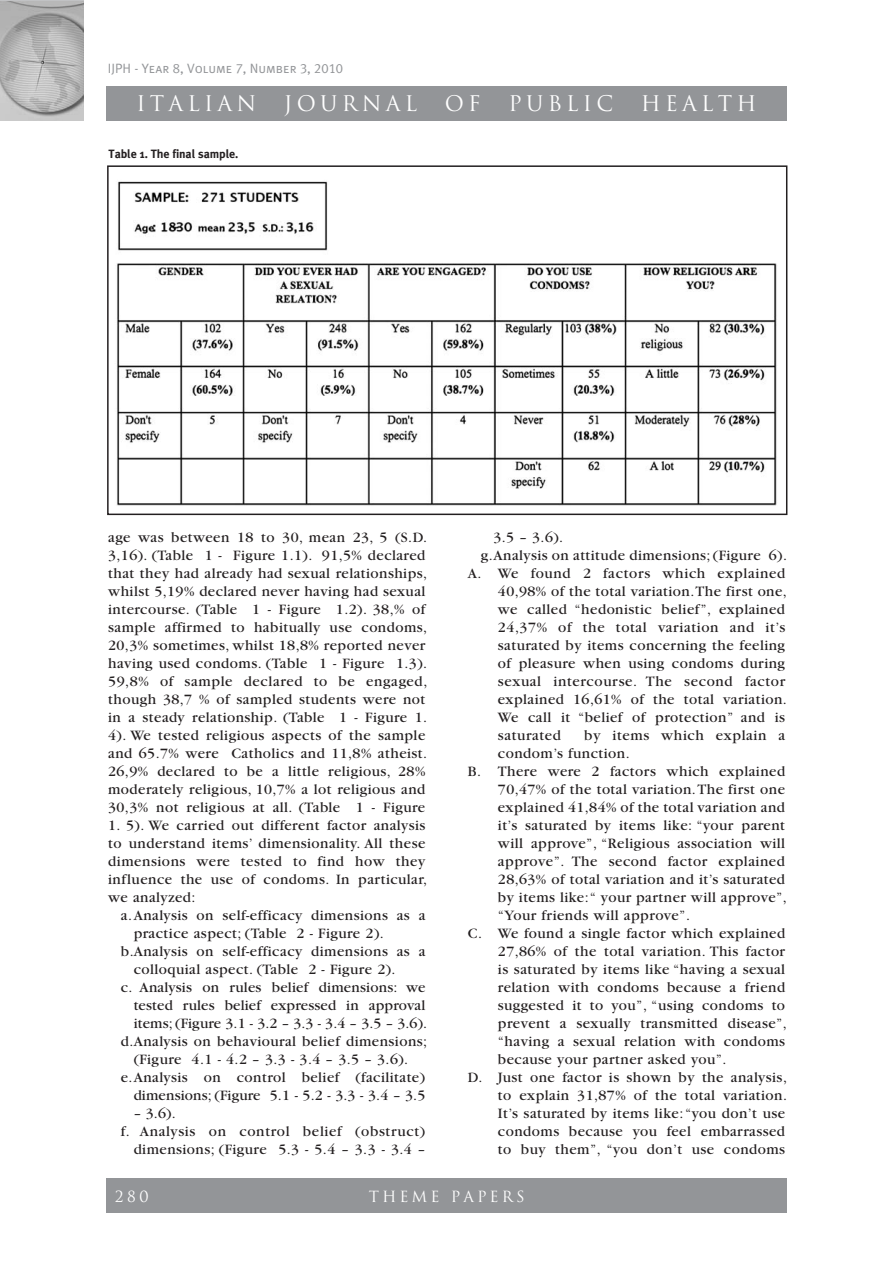
<style>
.page{position:relative;width:893px;height:1263px;background:#fff}
.page>*{position:absolute;margin:0;border:0;box-sizing:border-box;transform-origin:0 0}
.t1{font:21px "Trajan";letter-spacing:.2em;color:#fff}
.t2{font:15px/18px "Garamond";letter-spacing:.03em;color:#231f20}
.t3{font:15px "Garamond";letter-spacing:.01em;color:#231f20}
.t4{font:15px "Trajan";letter-spacing:.2em;color:#fff}
.t5{font:13.5px "Meta Plus Normal Caps";color:#939598}
.t6{font:700 12px "Meta Plus";letter-spacing:-.005em;color:#231f20}
</style>
<div class="page">
<div style="left:0;top:0;width:84px;height:5px;background:#c1c2c4"></div>
<img style="left:0;top:1px;width:84px;height:119px">
<div style="left:106px;top:1179px;width:681px;height:34px;background:#939598"></div>
<div style="left:106px;top:86px;width:681px;height:34px;background:#939598"></div>
<img style="left:116px;top:263px;width:661px;height:243px">
<div style="left:107px;top:165px;width:680px;height:350px;border:2px solid #231f20"></div>
<img style="left:118px;top:181px;width:210px;height:70px">
<p class="t5" style="left:108px;top:60px;width:237px">IJPH - Year 8, Volume 7, Number 3, 2010</p>
<h1 class="t1" style="left:136px;top:91px;width:121px">ITALIAN</h1>
<h1 class="t1" style="left:284px;top:91px;width:135px">JOURNAL</h1>
<h1 class="t1" style="left:445px;top:91px;width:37px">OF</h1>
<h1 class="t1" style="left:508px;top:91px;width:106px">PUBLIC</h1>
<h1 class="t1" style="left:641px;top:91px;width:117px">HEALTH</h1>
<p class="t6" style="left:109px;top:147px;width:131px">Table 1. The final sample.</p>
<p class="t2" style="left:108px;top:528px;width:321px">age was between 18 to 30, mean 23, 5 (S.D.<br>3,16). (Table 1 - Figure 1.1). 91,5% declared that they had already had sexual relationships, whilst 5,19% declared never having had sexual intercourse. (Table 1 - Figure 1.2). 38,% of sample affirmed to habitually use condoms, 20,3% sometimes, whilst 18,8% reported never having used condoms. (Table 1 - Figure 1.3).<br>59,8% of sample declared to be engaged, though 38,7 % of sampled students were not in a steady relationship. (Table 1 - Figure 1.<br>4). We tested religious aspects of the sample and 65.7% were Catholics and 11,8% atheist.<br>26,9% declared to be a little religious, 28% moderately religious, 10,7% a lot religious and 30,3% not religious at all. (Table 1 - Figure</p>
<p class="t2" style="left:108px;top:816px;width:321px">1. 5). We carried out different factor analysis to understand items’ dimensionality. All these dimensions were tested to find how they influence the use of condoms. In particular, we analyzed:</p>
<p class="t2" style="left:121px;top:906px;width:306px">a.Analysis on self-efficacy dimensions as a</p>
<p class="t2" style="left:134px;top:924px;width:252px">practice aspect; (Table 2 - Figure 2).</p>
<p class="t2" style="left:121px;top:942px;width:306px">b.Analysis on self-efficacy dimensions as a</p>
<p class="t2" style="left:134px;top:960px;width:263px">colloquial aspect. (Table 2 - Figure 2).</p>
<p class="t2" style="left:121px;top:978px;width:306px">c. Analysis on rules belief dimensions: we</p>
<p class="t3" style="left:134px;top:997px;width:293px">tested rules belief expressed in approval</p>
<p class="t3" style="left:134px;top:1015px;width:295px">items; (Figure 3.1 - 3.2 – 3.3 - 3.4 – 3.5 – 3.6).</p>
<p class="t2" style="left:121px;top:1032px;width:308px">d.Analysis on behavioural belief dimensions;</p>
<p class="t2" style="left:134px;top:1050px;width:276px">(Figure 4.1 - 4.2 – 3.3 - 3.4 – 3.5 – 3.6).</p>
<p class="t2" style="left:121px;top:1068px;width:306px">e.Analysis on control belief (facilitate)</p>
<p class="t3" style="left:134px;top:1087px;width:293px">dimensions; (Figure 5.1 - 5.2 - 3.3 - 3.4 – 3.5</p>
<p class="t2" style="left:134px;top:1104px;width:43px">– 3.6).</p>
<p class="t2" style="left:121px;top:1122px;width:306px">f. Analysis on control belief (obstruct)</p>
<p class="t2" style="left:134px;top:1140px;width:293px">dimensions; (Figure 5.3 - 5.4 – 3.3 - 3.4 –</p>
<p class="t2" style="left:493px;top:528px;width:71px">3.5 – 3.6).</p>
<p class="t2" style="left:481px;top:546px;width:308px">g. Analysis on attitude dimensions; (Figure 6).</p>
<p class="t2" style="left:468px;top:564px;width:319px">A. We found 2 factors which explained</p>
<p class="t2" style="left:498px;top:582px;width:291px">40,98% of the total variation. The first one,</p>
<p class="t2" style="left:498px;top:600px;width:289px">we called “hedonistic belief”, explained</p>
<p class="t2" style="left:498px;top:618px;width:289px">24,37% of the total variation and it’s</p>
<p class="t2" style="left:498px;top:636px;width:289px">saturated by items concerning the feeling</p>
<p class="t2" style="left:498px;top:654px;width:289px">of pleasure when using condoms during</p>
<p class="t2" style="left:498px;top:672px;width:289px">sexual intercourse. The second factor</p>
<p class="t2" style="left:498px;top:690px;width:290px">explained 16,61% of the total variation.</p>
<p class="t2" style="left:498px;top:708px;width:289px">We call it “belief of protection” and is</p>
<p class="t2" style="left:498px;top:726px;width:65px">saturated</p>
<p class="t2" style="left:584px;top:726px;width:202px">by items which explain a</p>
<p class="t2" style="left:498px;top:744px;width:133px">condom’s function.</p>
<p class="t2" style="left:468px;top:762px;width:319px">B. There were 2 factors which explained</p>
<p class="t2" style="left:498px;top:780px;width:289px">70,47% of the total variation. The first one</p>
<p class="t2" style="left:498px;top:798px;width:289px">explained 41,84% of the total variation and</p>
<p class="t2" style="left:498px;top:816px;width:289px">it’s saturated by items like: “your parent</p>
<p class="t2" style="left:498px;top:834px;width:289px">will approve”, “Religious association will</p>
<p class="t2" style="left:498px;top:852px;width:289px">approve”. The second factor explained</p>
<p class="t2" style="left:498px;top:870px;width:289px">28,63% of total variation and it’s saturated</p>
<p class="t2" style="left:498px;top:888px;width:290px">by items like: “ your partner will approve”,</p>
<p class="t2" style="left:498px;top:906px;width:194px">“Your friends will approve”.</p>
<p class="t2" style="left:468px;top:924px;width:319px">C. We found a single factor which explained</p>
<p class="t2" style="left:498px;top:942px;width:289px">27,86% of the total variation. This factor</p>
<p class="t2" style="left:498px;top:960px;width:289px">is saturated by items like “having a sexual</p>
<p class="t2" style="left:498px;top:978px;width:289px">relation with condoms because a friend</p>
<p class="t2" style="left:498px;top:996px;width:289px">suggested it to you”, “using condoms to</p>
<p class="t2" style="left:498px;top:1014px;width:291px">prevent a sexually transmitted disease”,</p>
<p class="t2" style="left:498px;top:1032px;width:289px">“having a sexual relation with condoms</p>
<p class="t2" style="left:498px;top:1050px;width:230px">because your partner asked you”.</p>
<p class="t2" style="left:468px;top:1068px;width:321px">D. Just one factor is shown by the analysis,</p>
<p class="t2" style="left:498px;top:1086px;width:291px">to explain 31,87% of the total variation.</p>
<p class="t2" style="left:498px;top:1104px;width:289px">It’s saturated by items like: “you don’t use</p>
<p class="t2" style="left:498px;top:1122px;width:289px">condoms because you feel embarrassed</p>
<p class="t2" style="left:498px;top:1140px;width:289px">to buy them”, “you don’t use condoms</p>
<p class="t4" style="left:115px;top:1187px;width:35px">280</p>
<p class="t4" style="left:369px;top:1187px;width:157px">THEME PAPERS</p>
</div>
